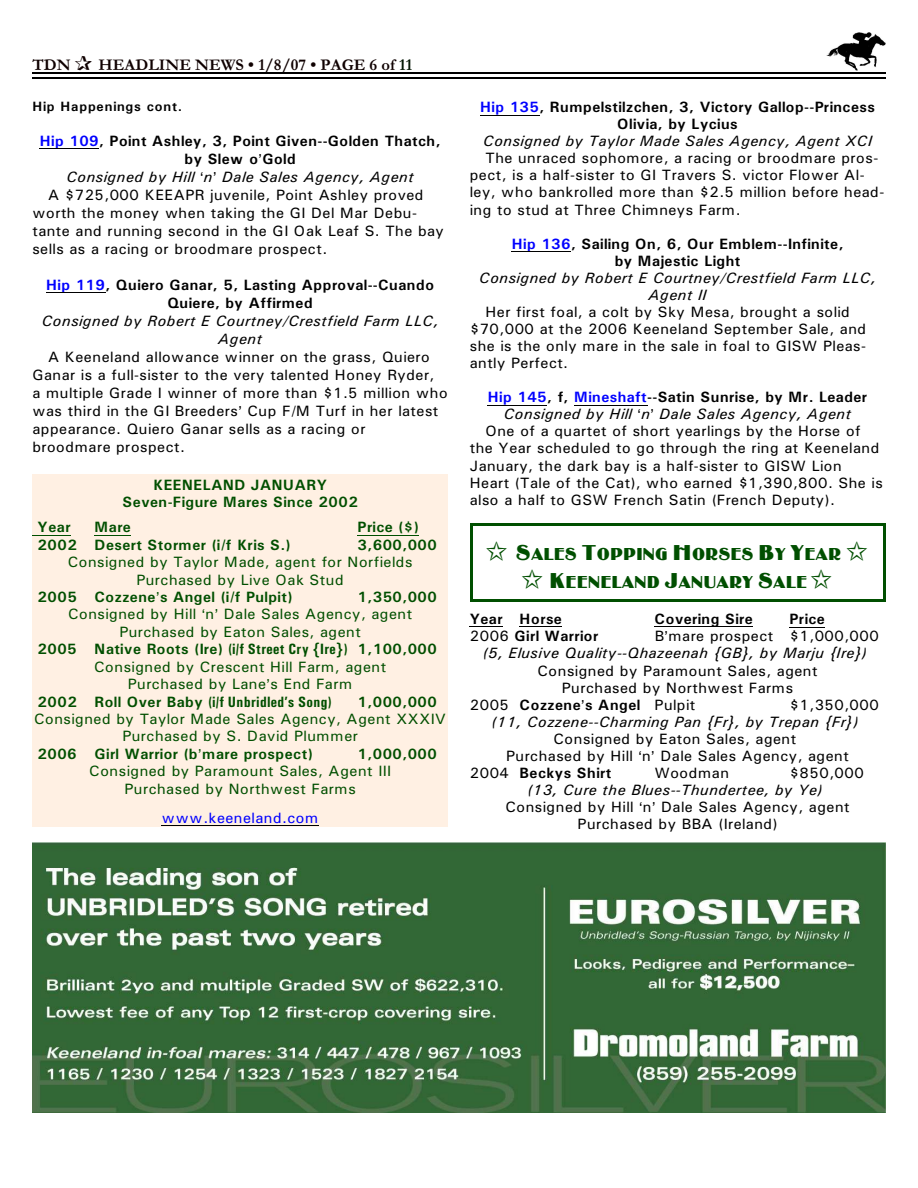
<style>
.page{position:relative;width:918px;height:1188px;background:#fff}
.page>*{position:absolute;margin:0;border:0;box-sizing:border-box;transform-origin:0 0}
.t1{font:18px/28px "Binner D";letter-spacing:.04em;color:#004f00;text-align:center}
.t2{font:700 16.5px "Garamond";letter-spacing:.005em;color:#0f0000}
.t3{font:15px/17.1px "Univers";letter-spacing:.03em;color:#000}
.t4{font:italic 15px/17.1px "Univers";letter-spacing:.035em;color:#000;text-align:center}
.t5{font:15px/17.4px "Univers";letter-spacing:.03em;color:#004f00;text-align:center}
.t6{font:700 15px/17.9px "Univers";letter-spacing:.03em;color:#000;text-align:center}
.t7{font:700 15px/17.2px "Univers";letter-spacing:.035em;color:#004f00;text-align:center}
.t8{font:700 15px "Univers Condensed";letter-spacing:.03em;color:#004f00}
.t9{font:15px "Univers";letter-spacing:.03em;color:#00f}
.t10{font:700 13.5px "Univers";letter-spacing:.065em;color:#000}
.s1{color:#001400}
.s2{color:#00f}
.s3{font-weight:700}
.s4{font-family:"Univers Condensed";font-weight:700}
.s5{font-family:"Univers"}
.s6{font-weight:700;font-style:normal;color:#00f}
.s7{font-weight:700;font-style:normal}
.s8{font-size:22.35px}
.s9{font-weight:400}
</style>
<div class="page">
<img style="left:826px;top:32px;width:60px;height:38px">
<hr style="left:32px;top:72px;width:853px;height:1px;background:#000">
<hr style="left:32px;top:77px;width:853px;height:2px;background:#000">
<hr style="left:470px;top:524px;width:3px;height:77px;background:#004f00">
<hr style="left:883px;top:524px;width:2px;height:77px;background:#004f00">
<hr style="left:470px;top:524px;width:415px;height:2px;background:#004f00">
<hr style="left:470px;top:599px;width:415px;height:2px;background:#004f00">
<hr style="left:40px;top:148px;width:59px;height:1px;background:#000">
<hr style="left:46px;top:292px;width:59px;height:1px;background:#000">
<hr style="left:480px;top:115px;width:59px;height:1px;background:#000">
<hr style="left:512px;top:251px;width:59px;height:1px;background:#000">
<hr style="left:488px;top:405px;width:59px;height:1px;background:#000">
<hr style="left:574px;top:405px;width:73px;height:1px;background:#000">
<hr style="left:470px;top:626px;width:33px;height:1px;background:#000">
<hr style="left:520px;top:626px;width:42px;height:1px;background:#000">
<hr style="left:655px;top:626px;width:98px;height:1px;background:#000">
<hr style="left:790px;top:627px;width:35px;height:1px;background:#000">
<img style="left:32px;top:842px;width:854px;height:270px">
<div style="left:32px;top:474px;width:416px;height:353px;background:#fff0e3"></div>
<hr style="left:32px;top:535px;width:39px;height:1px;background:#004f00">
<hr style="left:94px;top:535px;width:37px;height:1px;background:#004f00">
<hr style="left:358px;top:535px;width:61px;height:1px;background:#004f00">
<hr style="left:162px;top:825px;width:157px;height:1px;background:#000">
<p class="t2" style="left:32px;top:59px;width:40px">TDN</p>
<p class="t2" style="left:98px;top:59px;width:315px">HEADLINE NEWS • 1/8/07 • PAGE 6 of <span class="s1">11</span></p>
<p class="t10" style="left:32px;top:102px;width:152px">Hip Happenings cont.</p>
<p class="t6" style="left:40px;top:133px;width:403px"><span class="s2">Hip 109</span>, Point Ashley, 3, Point Given--Golden Thatch, by Slew o Gold</p>
<p class="t4" style="left:66px;top:170px;width:349px">Consigned by Hill n Dale Sales Agency, Agent</p>
<p class="t3" style="left:32px;top:187px;width:413px;line-height:18px;text-indent:16px">A $725,000 KEEAPR juvenile, Point Ashley proved worth the money when taking the GI Del Mar Debu&shy;tante and running second in the GI Oak Leaf S. The bay sells as a racing or broodmare prospect.</p>
<p class="t6" style="left:46px;top:277px;width:389px"><span class="s2">Hip 119</span>, Quiero Ganar, 5, Lasting Approval--Cuando<br>Quiere, by Affirmed</p>
<p class="t4" style="left:42px;top:313px;width:399px;line-height:18px">Consigned by Robert E Courtney/Crestfield Farm LLC,<br>Agent</p>
<p class="t3" style="left:32px;top:349px;width:417px;line-height:18px;text-indent:16px">A Keeneland allowance winner on the grass, Quiero Ganar is a full-sister to the very talented Honey Ryder,<br>a multiple Grade I winner of more than $1.5 million who was third in the GI Breeders Cup F/M Turf in her latest appearance. Quiero Ganar sells as a racing or broodmare prospect.</p>
<p class="t7" style="left:123px;top:477px;width:237px">KEENELAND JANUARY<br>Seven-Figure Mares Since 2002</p>
<p class="t7" style="left:38px;top:520px;width:34px">Year</p>
<p class="t7" style="left:94px;top:520px;width:38px">Mare</p>
<p class="t7" style="left:358px;top:520px;width:63px">Price ($)</p>
<p class="t7" style="left:38px;top:537px;width:255px">2002 Desert Stormer (i/f Kris S.)</p>
<p class="t7" style="left:358px;top:537px;width:81px">3,600,000</p>
<p class="t5" style="left:68px;top:555px;width:346px">Consigned by Taylor Made, agent for Norfields<br>Purchased by Live Oak Stud</p>
<p class="t7" style="left:38px;top:589px;width:256px">2005 Cozzene s Angel (i/f Pulpit)</p>
<p class="t7" style="left:358px;top:589px;width:81px">1,350,000</p>
<p class="t5" style="left:38px;top:607px;width:401px">Consigned by Hill n Dale Sales Agency, agent Purchased by Eaton Sales, agent<br><span class="s3">2005 Native Roots (Ire)</span> <span class="s4">(i/f Street Cry {Ire})</span> <span class="s3">1,100,000<br></span>Consigned by Crescent Hill Farm, agent<br>Purchased by Lane s End Farm</p>
<p class="t8" style="left:38px;top:696px;width:295px"><span class="s5">2002 Roll Over Baby</span> (i/f Unbridled’s Song)</p>
<p class="t7" style="left:358px;top:694px;width:81px">1,000,000</p>
<p class="t5" style="left:34px;top:711px;width:414px">Consigned by Taylor Made Sales Agency, Agent XXXIV<br>Purchased by S. David Plummer</p>
<p class="t7" style="left:38px;top:746px;width:277px">2006 Girl Warrior (b mare prospect)</p>
<p class="t7" style="left:358px;top:746px;width:81px">1,000,000</p>
<p class="t5" style="left:89px;top:764px;width:303px">Consigned by Paramount Sales, Agent III<br>Purchased by Northwest Farms</p>
<p class="t9" style="left:162px;top:813px;width:158px">www.keeneland.com</p>
<p class="t6" style="left:480px;top:100px;width:396px;line-height:17px"><span class="s2">Hip 135</span>, Rumpelstilzchen, 3, Victory Gallop--Princess<br>Olivia, by Lycius</p>
<p class="t4" style="left:483px;top:134px;width:391px">Consigned by Taylor Made Sales Agency, Agent XCI</p>
<p class="t3" style="left:470px;top:151px;width:416px;text-indent:16px">The unraced sophomore, a racing or broodmare pros&shy;pect, is a half-sister to GI Travers S. victor Flower Al&shy;ley, who bankrolled more than $2.5 million before head&shy;ing to stud at Three Chimneys Farm.</p>
<p class="t6" style="left:512px;top:236px;width:333px;line-height:17px"><span class="s2">Hip 136</span>, Sailing On, 6, Our Emblem--Infinite, by Majestic Light</p>
<p class="t4" style="left:479px;top:270px;width:399px">Consigned by Robert E Courtney/Crestfield Farm LLC,<br>Agent II</p>
<p class="t3" style="left:470px;top:304px;width:398px;text-indent:16px">Her first foal, a colt by Sky Mesa, brought a solid $70,000 at the 2006 Keeneland September Sale, and she is the only mare in the sale in foal to GISW Pleas&shy;antly Perfect.</p>
<p class="t4" style="left:488px;top:390px;width:381px"><span class="s6">Hip 145</span><span class="s7">, f,</span> <span class="s6">Mineshaft</span><span class="s7">--Satin Sunrise, by Mr. Leader<br></span>Consigned by Hill n Dale Sales Agency, Agent</p>
<p class="t3" style="left:470px;top:424px;width:415px;text-indent:16px">One of a quartet of short yearlings by the Horse of the Year scheduled to go through the ring at Keeneland January, the dark bay is a half-sister to GISW Lion Heart (Tale of the Cat), who earned $1,390,800. She is also a half to GSW French Satin (French Deputy).</p>
<p class="t1" style="left:516px;top:539px;width:326px"><span class="s8">S</span>ALES <span class="s8">T</span>OPPING <span class="s8">H</span>ORSES <span class="s8">B</span>Y <span class="s8">Y</span>EAR<br><span class="s8">K</span>EENELAND <span class="s8">J</span>ANUARY <span class="s8">S</span>ALE</p>
<p class="t6" style="left:470px;top:611px;width:94px">Year Horse</p>
<p class="t6" style="left:655px;top:611px;width:100px">Covering Sire</p>
<p class="t6" style="left:790px;top:611px;width:37px">Price</p>
<p class="t6" style="left:470px;top:629px;width:130px"><span class="s9">2006</span> Girl Warrior</p>
<p class="t3" style="left:655px;top:629px;width:226px">B mare prospect $1,000,000</p>
<p class="t4" style="left:483px;top:646px;width:386px">(5, Elusive Quality--Qhazeenah {GB}, by Marju {Ire})</p>
<p class="t3" style="left:537px;top:663px;width:282px">Consigned by Paramount Sales, agent</p>
<p class="t3" style="left:562px;top:680px;width:233px">Purchased by Northwest Farms</p>
<p class="t6" style="left:470px;top:697px;width:227px"><span class="s9">2005</span> Cozzene s Angel <span class="s9">Pulpit</span></p>
<p class="t3" style="left:790px;top:697px;width:91px">$1,350,000</p>
<p class="t4" style="left:492px;top:714px;width:368px">(11, Cozzene--Charming Pan {Fr}, by Trepan {Fr})</p>
<p class="t3" style="left:554px;top:732px;width:244px">Consigned by Eaton Sales, agent</p>
<p class="t3" style="left:506px;top:749px;width:344px">Purchased by Hill n Dale Sales Agency, agent</p>
<p class="t6" style="left:470px;top:765px;width:143px"><span class="s9">2004</span> Beckys Shirt</p>
<p class="t3" style="left:655px;top:766px;width:76px">Woodman</p>
<p class="t3" style="left:790px;top:766px;width:76px">$850,000</p>
<p class="t4" style="left:528px;top:783px;width:296px">(13, Cure the Blues--Thundertee, by Ye)</p>
<p class="t3" style="left:505px;top:800px;width:346px;text-align:center">Consigned by Hill n Dale Sales Agency, agent<br>Purchased by BBA (Ireland)</p>
</div>
